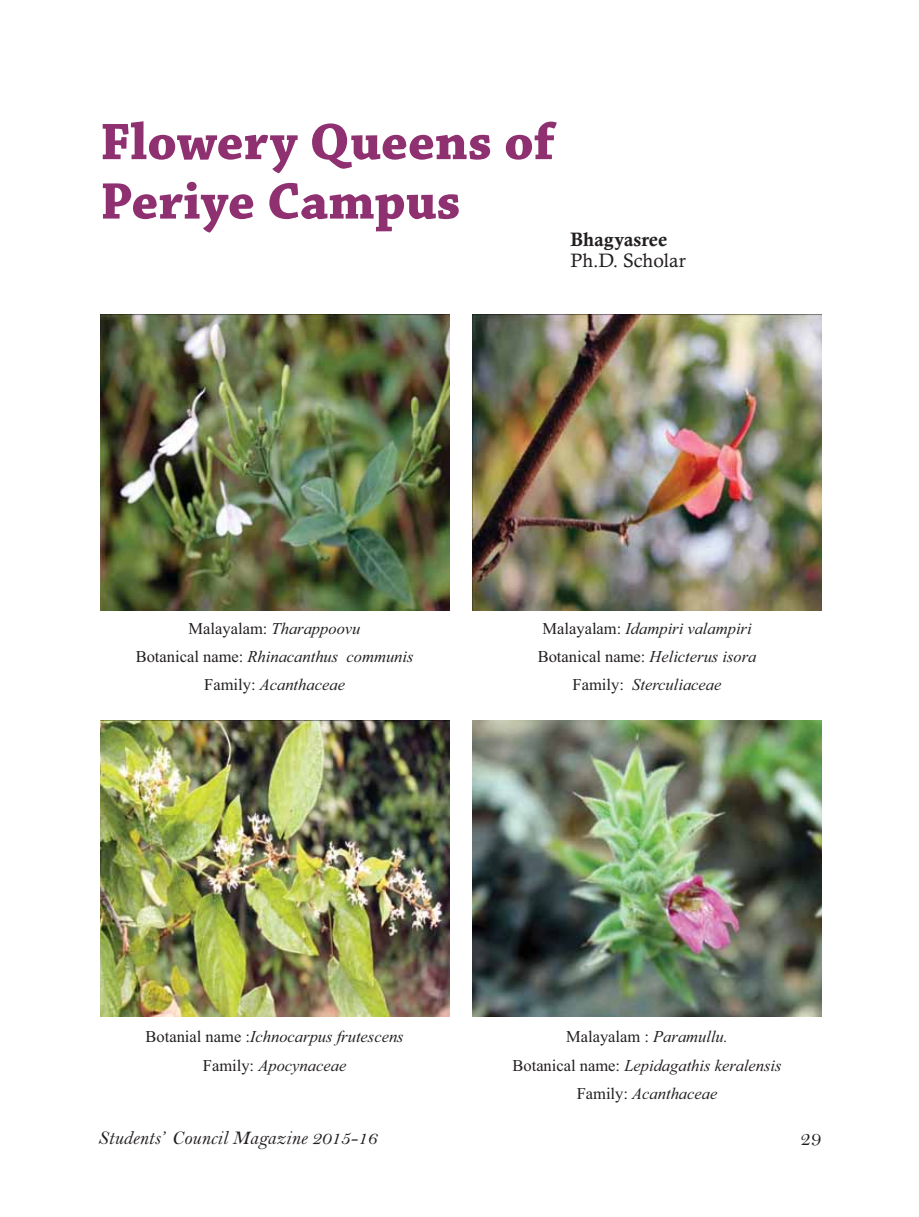
<style>
.page{position:relative;width:919px;height:1217px;background:#fff}
.page>*{position:absolute;margin:0;border:0;box-sizing:border-box;transform-origin:0 0}
.t1{font:700 54px/59.4px "Chaparral Pro";color:#8f3070}
.t2{font:21px "Bell";color:#231f20}
.t3{font:19.5px "Bell MT Italic";color:#231f20}
.t4{font:19.5px "Calisto";color:#231f20}
.t5{font:19.5px "Calis MT Bol";color:#231f20}
.t6{font:italic 16.5px/28.3px "Times New Roman";color:#231f20;text-align:center}
.s1{font-style:normal}
</style>
<div class="page">
<img style="left:100px;top:315px;width:349px;height:295px">
<img style="left:100px;top:720px;width:349px;height:295px">
<img style="left:472px;top:315px;width:349px;height:295px">
<img style="left:472px;top:720px;width:349px;height:295px">
<h1 class="t1" style="left:100px;top:111px;width:456px">Flowery Queens of<br>Periye Campus</h1>
<p class="t5" style="left:570px;top:232px;width:98px">Bhagyasree</p>
<p class="t4" style="left:570px;top:253px;width:117px">Ph.D. Scholar</p>
<p class="t6" style="left:136px;top:615px;width:279px"><span class="s1">Malayalam:</span> Tharappoovu<br><span class="s1">Botanical name:</span> Rhinacanthus communis<br><span class="s1">Family:</span> Acanthaceae</p>
<p class="t6" style="left:537px;top:615px;width:220px"><span class="s1">Malayalam:</span> Idampiri valampiri<br><span class="s1">Botanical name:</span> Helicterus isora<br><span class="s1">Family:</span> Sterculiaceae</p>
<p class="t6" style="left:145px;top:1023px;width:259px"><span class="s1">Botanial name :</span>Ichnocarpus frutescens<br><span class="s1">Family:</span> Apocynaceae</p>
<p class="t6" style="left:512px;top:1023px;width:271px"><span class="s1">Malayalam :</span> Paramullu.<br><span class="s1">Botanical name:</span> Lepidagathis keralensis<br><span class="s1">Family:</span> Acanthaceae</p>
<p class="t3" style="left:98px;top:1130px;width:280px">Students’ Council Magazine 2015-16</p>
<p class="t2" style="left:800px;top:1124px;width:12px">-</p>
</div>
